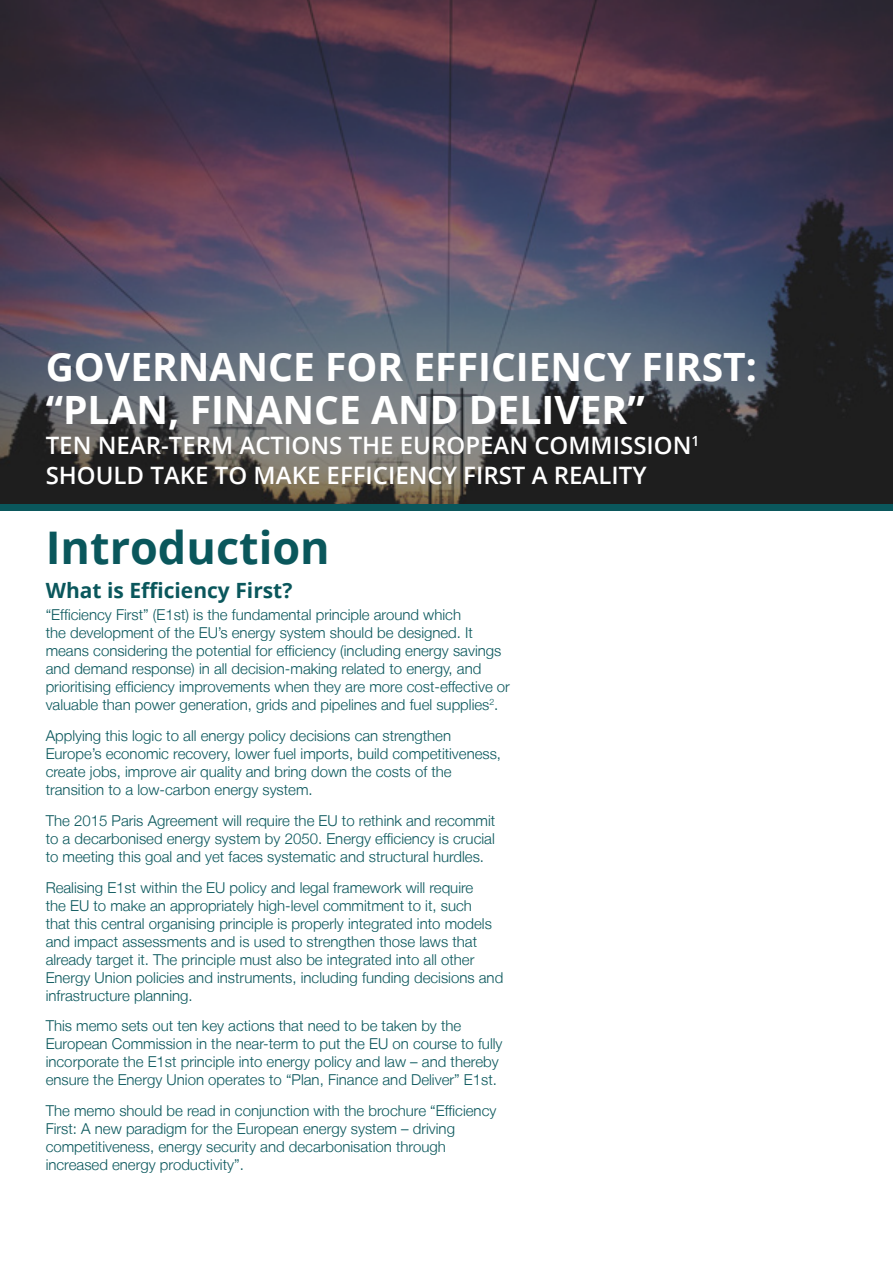
<style>
.page{position:relative;width:893px;height:1263px;background:#fff}
.page>*{position:absolute;margin:0;border:0;box-sizing:border-box;transform-origin:0 0}
.t1{font:700 45px "Open Sans";color:#0a575c}
.t2{font:700 39px/42.9px "Open Sans";color:#fff}
.t3{font:600 24px/30px "Open Sans";color:#fff}
.t4{font:700 21px "Open Sans";color:#0a575c}
.t5{font:300 15px/18px "Helvetica Neue LT";color:#0a575c}
</style>
<div class="page">
<svg style="left:0;top:0;width:893px;height:504px;background:#4b4352"></svg>
<div style="left:0;top:504px;width:893px;height:6px;background:#0a575c"></div>
<h2 class="t2" style="left:46px;top:344px;width:713px">GOVERNANCE FOR EFFICIENCY FIRST: “PLAN, FINANCE AND DELIVER”</h2>
<h3 class="t3" style="left:46px;top:429px;width:655px">TEN NEAR-TERM ACTIONS THE EUROPEAN COMMISSION<sup>1<br></sup>SHOULD TAKE TO MAKE EFFICIENCY FIRST A REALITY</h3>
<h1 class="t1" style="left:46px;top:516px;width:286px">Introduction</h1>
<h3 class="t4" style="left:46px;top:575px;width:248px">What is Efficiency First?</h3>
<p class="t5" style="left:46px;top:606px;width:466px">“Efficiency First” (E1st) is the fundamental principle around which<br>the development of the EU’s energy system should be designed. It means considering the potential for efficiency (including energy savings and demand response) in all decision-making related to energy, and prioritising efficiency improvements when they are more cost-effective or valuable than power generation, grids and pipelines and fuel supplies<sup>2</sup>.</p>
<p class="t5" style="left:46px;top:726px;width:457px">Applying this logic to all energy policy decisions can strengthen Europe’s economic recovery, lower fuel imports, build competitiveness, create jobs, improve air quality and bring down the costs of the transition to a low-carbon energy system.</p>
<p class="t5" style="left:46px;top:811px;width:451px;text-align:justify">The 2015 Paris Agreement will require the EU to rethink and recommit to a decarbonised energy system by 2050. Energy efficiency is crucial to meeting this goal and yet faces systematic and structural hurdles.</p>
<p class="t5" style="left:46px;top:878px;width:459px">Realising E1st within the EU policy and legal framework will require<br>the EU to make an appropriately high-level commitment to it, such<br>that this central organising principle is properly integrated into models and impact assessments and is used to strengthen those laws that already target it. The principle must also be integrated into all other Energy Union policies and instruments, including funding decisions and infrastructure planning.</p>
<p class="t5" style="left:46px;top:1017px;width:458px">This memo sets out ten key actions that need to be taken by the European Commission in the near-term to put the EU on course to fully incorporate the E1st principle into energy policy and law – and thereby ensure the Energy Union operates to “Plan, Finance and Deliver” E1st.</p>
<p class="t5" style="left:46px;top:1101px;width:452px">The memo should be read in conjunction with the brochure “Efficiency First: A new paradigm for the European energy system – driving competitiveness, energy security and decarbonisation through increased energy productivity”.</p>
</div>
